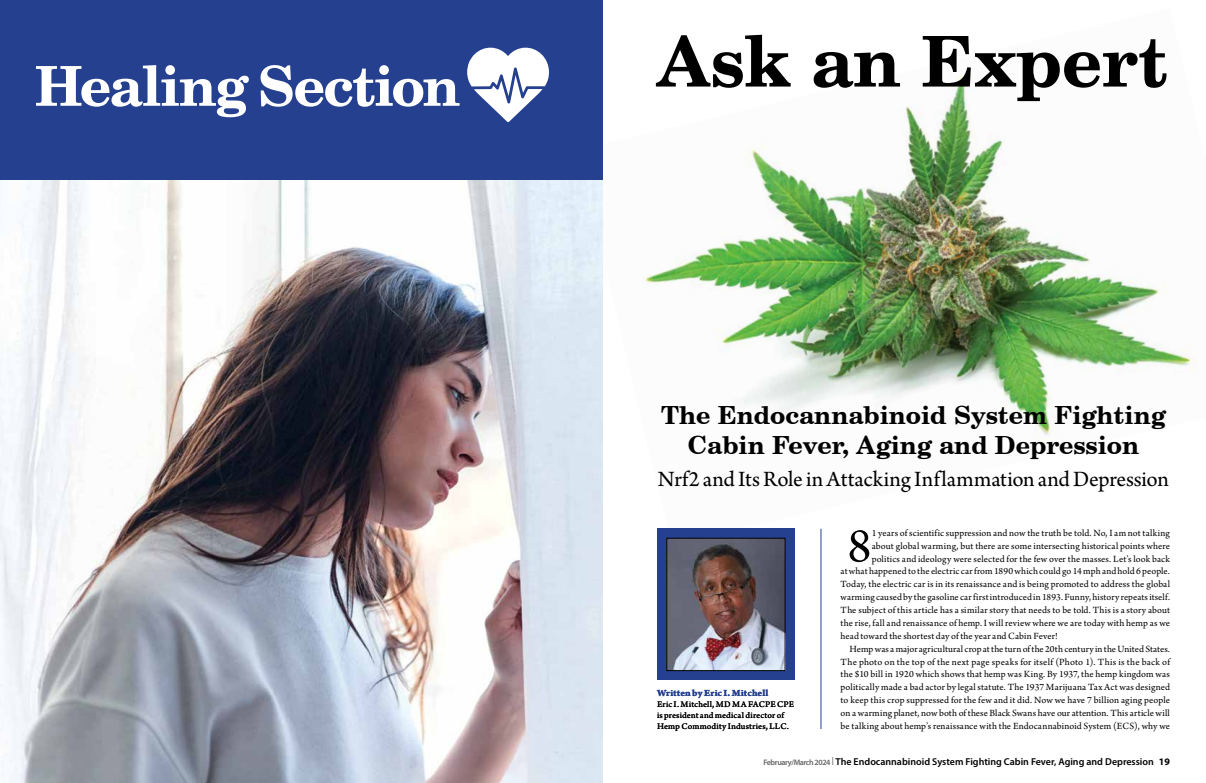
<style>
.page{position:relative;width:1206px;height:783px;background:#fff}
.page>*{position:absolute;margin:0;border:0;box-sizing:border-box;transform-origin:0 0}
.t1{font:700 70px "Century Schoolbook BT";color:#000}
.t2{font:700 55px "Century Schoolbook BT";letter-spacing:-.03em;color:#fff}
.t3{font:51.7px "Arno Pro";color:#000}
.t4{font:700 25px/30px "Century Schoolbook BT";color:#000;text-align:center}
.t5{font:23px "Arno Pro";letter-spacing:-.005em;color:#000}
.t6{font:10px "Arno Pro";letter-spacing:.01em;color:#000}
.t7{font:600 10px "Myriad Pro";color:#000}
.t8{font:10px "Arno Pro Bold Caption";letter-spacing:.005em;color:#25408f}
.t9{font:9px/11px "Arno Pro Caption";letter-spacing:.01em;color:#000}
.s1{font-size:8px;color:#636466}
.s2{font-weight:700}
</style>
<div class="page">
<div style="left:0;top:0;width:603px;height:180px;background:#25408f"></div>
<svg style="left:467px;top:48px;width:82px;height:74px"></svg>
<img style="left:643px;top:75px;width:553px;height:470px">
<div style="left:657px;top:529px;width:138px;height:151px;background:#25408f"></div>
<img style="left:669px;top:540px;width:114px;height:129px">
<div style="left:667px;top:538px;width:118px;height:133px;border:1px solid #000"></div>
<hr style="left:820px;top:529px;width:1px;height:200px;background:#25408f">
<img style="left:0;top:180px;width:603px;height:603px">
<h2 class="t2" style="left:35px;top:52px;width:427px">Healing Section</h2>
<h1 class="t1" style="left:657px;top:18px;width:513px">Ask an Expert</h1>
<h3 class="t4" style="left:661px;top:400px;width:506px">The Endocannabinoid System Fighting<br>Cabin Fever, Aging and Depression</h3>
<h3 class="t5" style="left:658px;top:466px;width:513px">Nrf2 and Its Role in Attacking Inflammation and Depression</h3>
<h3 class="t3" style="left:847px;top:517px;width:26px">8</h3>
<p class="t6" style="left:872px;top:527px;width:300px">1 years of scientific suppression and now the truth be told. No, I am not talking</p>
<p class="t6" style="left:872px;top:540px;width:300px">about global warming, but there are some intersecting historical points where</p>
<p class="t6" style="left:872px;top:553px;width:300px">politics and ideology were selected for the few over the masses. Let’s look back</p>
<p class="t6" style="left:841px;top:566px;width:331px">at what happened to the electric car from 1890 which could go 14 mph and hold 6 people.</p>
<p class="t6" style="left:841px;top:579px;width:331px">Today, the electric car is in its renaissance and is being promoted to address the global</p>
<p class="t6" style="left:841px;top:591px;width:331px">warming caused by the gasoline car first introduced in 1893. Funny, history repeats itself.</p>
<p class="t6" style="left:841px;top:604px;width:331px">The subject of this article has a similar story that needs to be told. This is a story about</p>
<p class="t6" style="left:841px;top:617px;width:331px">the rise, fall and renaissance of hemp. I will review where we are today with hemp as we</p>
<p class="t6" style="left:841px;top:630px;width:219px">head toward the shortest day of the year and Cabin Fever!</p>
<p class="t6" style="left:850px;top:643px;width:322px">Hemp was a major agricultural crop at the turn of the 20th century in the United States.</p>
<p class="t6" style="left:841px;top:656px;width:331px">The photo on the top of the next page speaks for itself (Photo 1). This is the back of</p>
<p class="t6" style="left:841px;top:669px;width:331px">the $10 bill in 1920 which shows that hemp was King. By 1937, the hemp kingdom was</p>
<p class="t6" style="left:841px;top:682px;width:331px">politically made a bad actor by legal statute. The 1937 Marijuana Tax Act was designed</p>
<p class="t6" style="left:841px;top:695px;width:331px">to keep this crop suppressed for the few and it did. Now we have 7 billion aging people</p>
<p class="t6" style="left:841px;top:707px;width:331px">on a warming planet, now both of these Black Swans have our attention. This article will</p>
<p class="t6" style="left:841px;top:720px;width:331px">be talking about hemp’s renaissance with the Endocannabinoid System (ECS), why we</p>
<p class="t8" style="left:657px;top:687px;width:113px">Written by Eric I. Mitchell</p>
<p class="t9" style="left:657px;top:699px;width:139px">Eric I. Mitchell, MD MA FACPE CPE is president and medical director of<br>Hemp Commodity Industries, LLC.</p>
<p class="t7" style="left:763px;top:755px;width:408px"><span class="s1">February/March 2024 </span><sup>|</sup> The Endocannabinoid System Fighting Cabin Fever, Aging and Depression <span class="s2">19</span></p>
</div>
